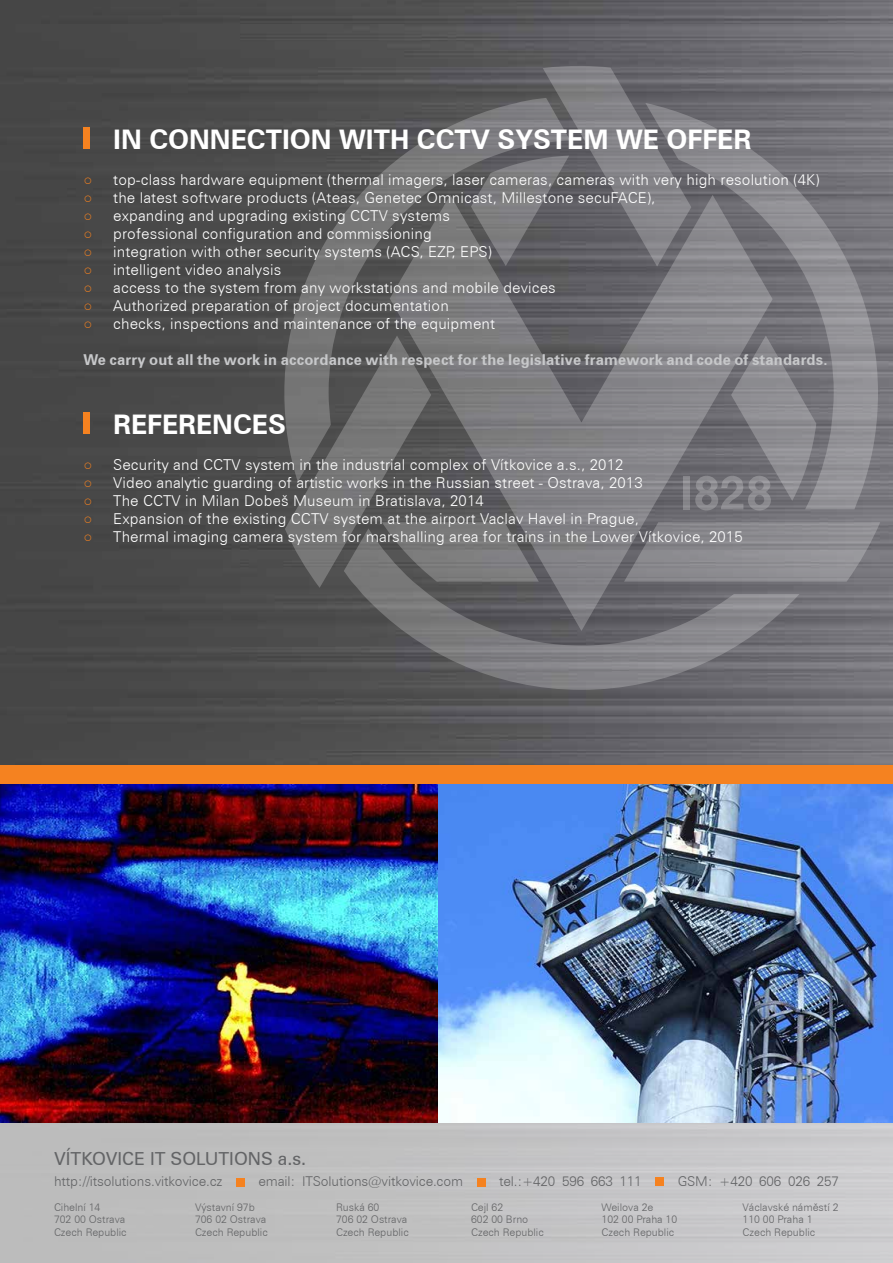
<style>
.page{position:relative;width:893px;height:1263px;background:#fff}
.page>*{position:absolute;margin:0;border:0;box-sizing:border-box;transform-origin:0 0}
.t1{font:700 27px "Zurich CE";color:#fff}
.t2{font:18px "Zurich CE";color:#636466}
.t3{font:300 15px "Zurich CE";letter-spacing:.01em;color:#fff}
.t4{font:700 15px "Zurich CE";letter-spacing:.01em;color:#c7c8ca}
.t5{font:300 13.5px "Zurich CE";letter-spacing:-.01em;color:#636466}
.t6{font:300 10.5px "Zurich CE";color:#636466}
.s1{font-family:"Arial";font-weight:400;color:#f58220}
</style>
<div class="page">
<img style="left:0;top:0;width:893px;height:765px">
<div style="left:0;top:1123px;width:893px;height:140px;background:linear-gradient(to right,#b9b9b9,#ccccce)"></div>
<div style="left:236px;top:1177px;width:9px;height:9px;background:#f58220"></div>
<div style="left:477px;top:1177px;width:9px;height:9px;background:#f58220"></div>
<div style="left:655px;top:1176px;width:9px;height:9px;background:#f58220"></div>
<svg style="left:691px;top:103px;width:187px;height:406px;background:#807f85"></svg>
<svg style="left:284px;top:98px;width:187px;height:384px;background:#5d5d5d"></svg>
<svg style="left:344px;top:582px;width:455px;height:108px;background:#6f6e72"></svg>
<svg style="left:390px;top:195px;width:383px;height:436px;background:#757579"></svg>
<svg style="left:624px;top:522px;width:256px;height:60px;background:#89888d"></svg>
<svg style="left:471px;top:66px;width:220px;height:201px;background:#717074"></svg>
<svg style="left:285px;top:336px;width:254px;height:252px;background:#6c6c6d"></svg>
<svg style="left:683px;top:476px;width:7px;height:33px"></svg>
<svg style="left:695px;top:336px;width:121px;height:174px;background:#7e7d83"></svg>
<div style="left:0;top:765px;width:893px;height:20px;background:#f58220"></div>
<div style="left:83px;top:128px;width:7px;height:21px;background:#f58220"></div>
<div style="left:83px;top:412px;width:7px;height:22px;background:#f58220"></div>
<img style="left:0;top:785px;width:893px;height:338px">
<h1 class="t1" style="left:113px;top:123px;width:639px">IN CONNECTION WITH CCTV SYSTEM WE OFFER</h1>
<p class="t3" style="left:83px;top:171px;width:737px"><span class="s1">○</span> top-class hardware equipment (thermal imagers, laser cameras, cameras with very high resolution (4K)</p>
<p class="t3" style="left:83px;top:189px;width:573px"><span class="s1">○</span> the latest software products (Ateas, Genetec Omnicast, Millestone secuFACE),</p>
<p class="t3" style="left:83px;top:207px;width:368px"><span class="s1">○</span> expanding and upgrading existing CCTV systems</p>
<p class="t3" style="left:83px;top:225px;width:350px"><span class="s1">○</span> professional configuration and commissioning</p>
<p class="t3" style="left:83px;top:243px;width:410px"><span class="s1">○</span> integration with other security systems (ACS, EZP, EPS)</p>
<p class="t3" style="left:83px;top:261px;width:199px"><span class="s1">○</span> intelligent video analysis</p>
<p class="t3" style="left:83px;top:279px;width:474px"><span class="s1">○</span> access to the system from any workstations and mobile devices</p>
<p class="t3" style="left:83px;top:297px;width:367px"><span class="s1">○</span> Authorized preparation of project documentation</p>
<p class="t3" style="left:83px;top:315px;width:413px"><span class="s1">○</span> checks, inspections and maintenance of the equipment</p>
<p class="t4" style="left:83px;top:351px;width:746px">We carry out all the work in accordance with respect for the legislative framework and code of standards.</p>
<h1 class="t1" style="left:113px;top:408px;width:174px">REFERENCES</h1>
<p class="t3" style="left:83px;top:455px;width:541px"><span class="s1">○</span> Security and CCTV system in the industrial complex of Vítkovice a.s., 2012</p>
<p class="t3" style="left:83px;top:473px;width:561px"><span class="s1">○</span> Video analytic guarding of artistic works in the Russian street - Ostrava, 2013</p>
<p class="t3" style="left:83px;top:491px;width:402px"><span class="s1">○</span> The CCTV in Milan Dobeš Museum in Bratislava, 2014</p>
<p class="t3" style="left:83px;top:509px;width:557px"><span class="s1">○</span> Expansion of the existing CCTV system at the airport Vaclav Havel in Prague,</p>
<p class="t3" style="left:83px;top:527px;width:661px"><span class="s1">○</span> Thermal imaging camera system for marshalling area for trains in the Lower Vítkovice, 2015</p>
<p class="t2" style="left:54px;top:1147px;width:254px">VÍTKOVICE IT SOLUTIONS a.s.</p>
<p class="t5" style="left:54px;top:1172px;width:170px">http://itsolutions.vitkovice.cz</p>
<p class="t5" style="left:259px;top:1172px;width:206px">email: ITSolutions@vitkovice.com</p>
<p class="t5" style="left:499px;top:1172px;width:144px">tel.:+420 596 663 111</p>
<p class="t5" style="left:678px;top:1172px;width:163px">GSM: +420 606 026 257</p>
<p class="t6" style="left:54px;top:1200px;width:48px">Cihelní 14</p>
<p class="t6" style="left:195px;top:1200px;width:61px">Výstavní 97b</p>
<p class="t6" style="left:336px;top:1200px;width:45px">Ruská 60</p>
<p class="t6" style="left:471px;top:1200px;width:34px">Cejl 62</p>
<p class="t6" style="left:602px;top:1200px;width:53px">Weilova 2e</p>
<p class="t6" style="left:743px;top:1200px;width:97px">Václavské náměstí 2</p>
<p class="t6" style="left:54px;top:1213px;width:73px">702 00 Ostrava</p>
<p class="t6" style="left:195px;top:1213px;width:73px">706 02 Ostrava</p>
<p class="t6" style="left:336px;top:1213px;width:73px">706 02 Ostrava</p>
<p class="t6" style="left:471px;top:1213px;width:59px">602 00 Brno</p>
<p class="t6" style="left:602px;top:1213px;width:77px">102 00 Praha 10</p>
<p class="t6" style="left:743px;top:1213px;width:71px">110 00 Praha 1</p>
<p class="t6" style="left:54px;top:1226px;width:74px">Czech Republic</p>
<p class="t6" style="left:195px;top:1226px;width:74px">Czech Republic</p>
<p class="t6" style="left:336px;top:1226px;width:74px">Czech Republic</p>
<p class="t6" style="left:471px;top:1226px;width:74px">Czech Republic</p>
<p class="t6" style="left:602px;top:1226px;width:74px">Czech Republic</p>
<p class="t6" style="left:743px;top:1226px;width:74px">Czech Republic</p>
</div>
